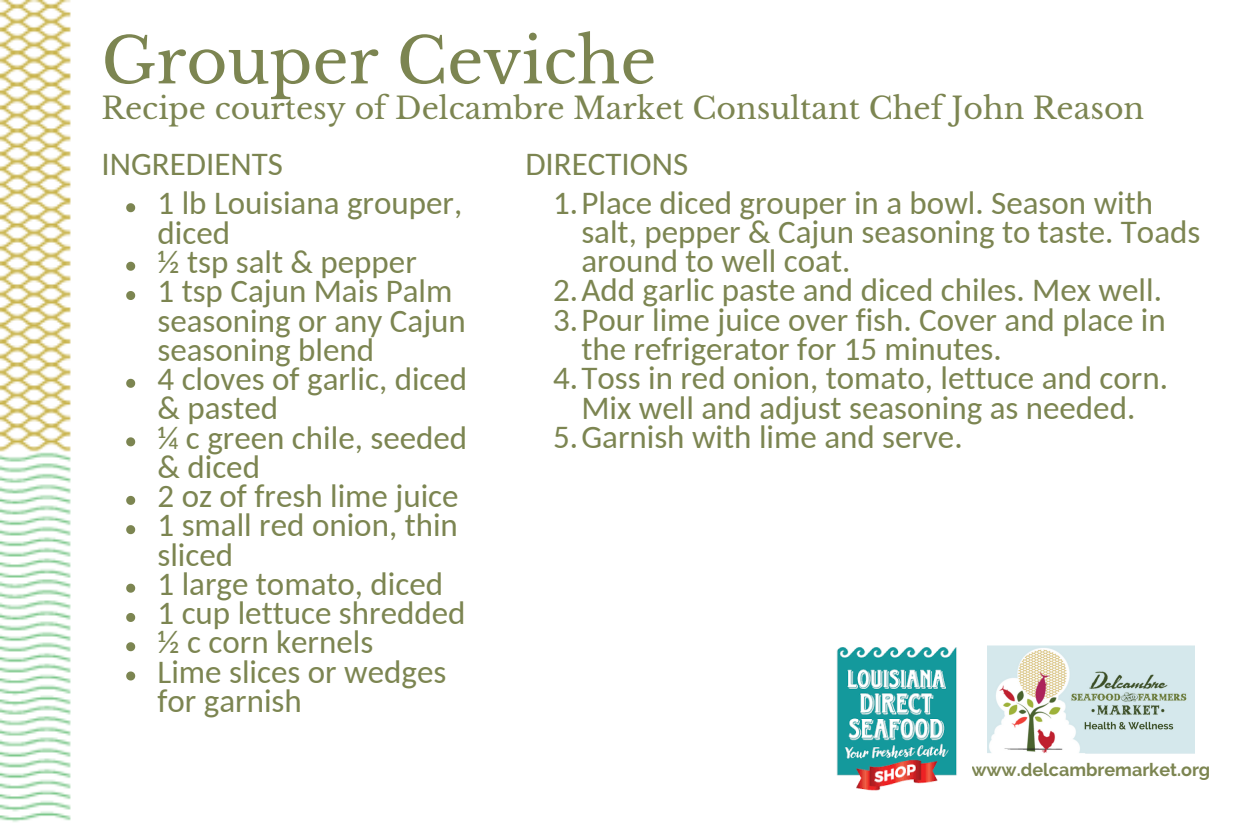
<style>
.page{position:relative;width:1242px;height:824px;background:#fff}
.page>*{position:absolute;margin:0;border:0;box-sizing:border-box;transform-origin:0 0}
.t1{font:63px "Libre Baskerville";color:#7c8551}
.t2{font:33px/29.1px "Carlito";color:#7c8551}
.t3{font:30px "Libre Baskerville";color:#7c8551}
.t4{font:700 18px "Raleway";color:#7c8551}
</style>
<div class="page">
<img style="left:0;top:0;width:71px;height:822px">
<img style="left:987px;top:645px;width:207px;height:108px">
<img style="left:836px;top:647px;width:121px;height:144px">
<svg style="left:126px;top:203px;width:9px;height:9px"></svg>
<svg style="left:126px;top:262px;width:9px;height:9px"></svg>
<svg style="left:126px;top:291px;width:9px;height:9px"></svg>
<svg style="left:126px;top:379px;width:9px;height:9px"></svg>
<svg style="left:126px;top:437px;width:9px;height:9px"></svg>
<svg style="left:126px;top:496px;width:9px;height:9px"></svg>
<svg style="left:126px;top:525px;width:9px;height:9px"></svg>
<svg style="left:126px;top:583px;width:9px;height:9px"></svg>
<svg style="left:126px;top:613px;width:9px;height:9px"></svg>
<svg style="left:126px;top:642px;width:9px;height:9px"></svg>
<svg style="left:126px;top:671px;width:9px;height:9px"></svg>
<h1 class="t1" style="left:101px;top:22px;width:557px">Grouper Ceviche</h1>
<p class="t3" style="left:101px;top:90px;width:1044px">Recipe courtesy of Delcambre Market Consultant Chef John Reason</p>
<p class="t2" style="left:101px;top:152px;width:183px">INGREDIENTS</p>
<p class="t2" style="left:525px;top:152px;width:164px">DIRECTIONS</p>
<p class="t2" style="left:158px;top:192px;width:311px">1 lb Louisiana grouper, diced<br>½ tsp salt &amp; pepper<br>1 tsp Cajun Mais Palm seasoning or any Cajun seasoning blend<br>4 cloves of garlic, diced &amp; pasted<br>¼ c green chile, seeded &amp; diced<br>2 oz of fresh lime juice<br>1 small red onion, thin sliced<br>1 large tomato, diced<br>1 cup lettuce shredded ½ c corn kernels<br>Lime slices or wedges for garnish</p>
<p class="t2" style="left:553px;top:191px;width:602px">1.Place diced grouper in a bowl. Season with</p>
<p class="t2" style="left:581px;top:220px;width:620px">salt, pepper &amp; Cajun seasoning to taste. Toads</p>
<p class="t2" style="left:581px;top:249px;width:271px">around to well coat.</p>
<p class="t2" style="left:553px;top:278px;width:610px">2.Add garlic paste and diced chiles. Mex well.</p>
<p class="t2" style="left:553px;top:308px;width:614px">3.Pour lime juice over fish. Cover and place in</p>
<p class="t2" style="left:581px;top:337px;width:422px">the refrigerator for 15 minutes.</p>
<p class="t2" style="left:553px;top:366px;width:616px">4.Toss in red onion, tomato, lettuce and corn.</p>
<p class="t2" style="left:581px;top:395px;width:555px">Mix well and adjust seasoning as needed.</p>
<p class="t2" style="left:553px;top:425px;width:411px">5.Garnish with lime and serve.</p>
<p class="t4" style="left:971px;top:759px;width:240px">www.delcambremarket.org</p>
</div>
